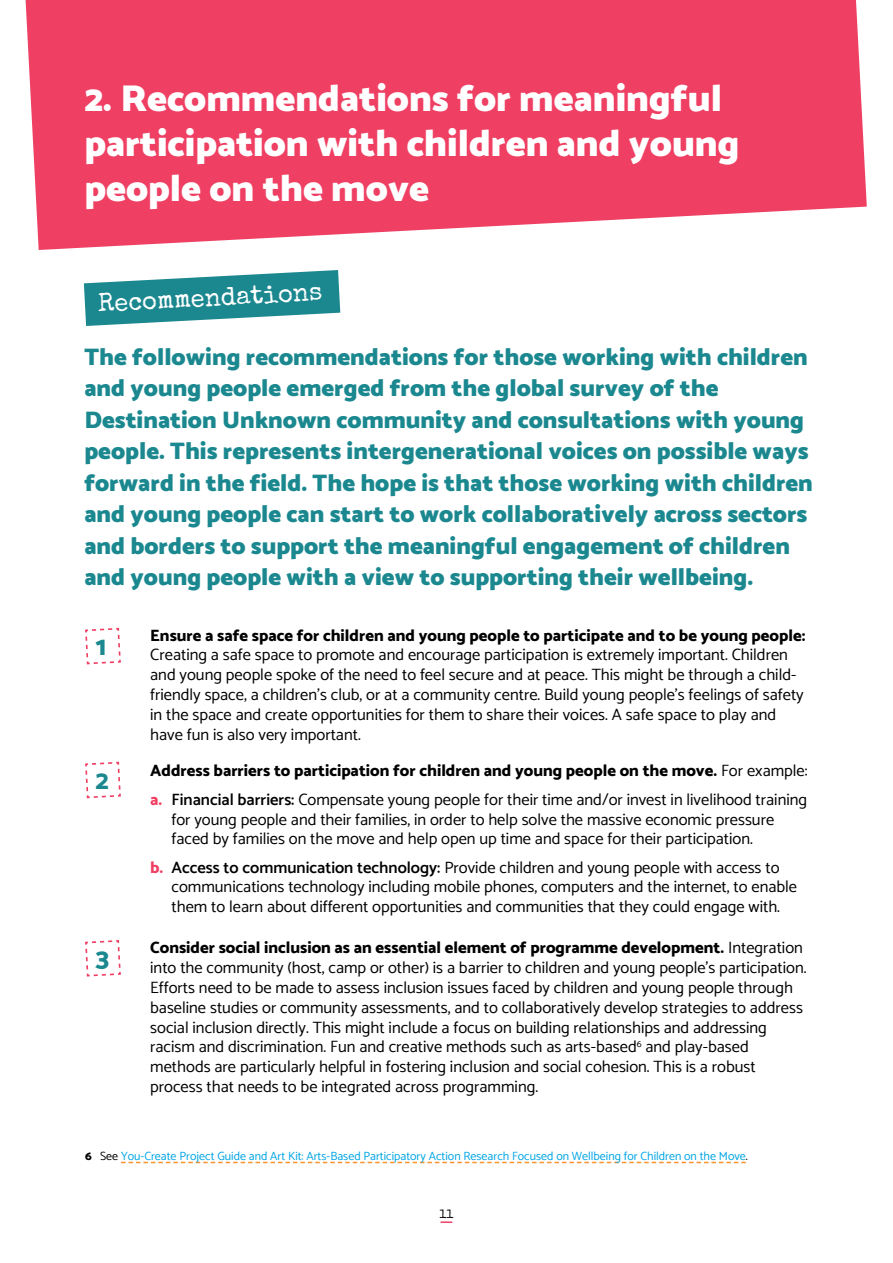
<style>
.page{position:relative;width:893px;height:1263px;background:#fff}
.page>*{position:absolute;margin:0;border:0;box-sizing:border-box;transform-origin:0 0}
.t1{font:900 37.5px/45px "Catamaran";color:#fff}
.body{font:800 27px "Catamaran";color:#1b8890}
.t2{font:25.5px "Special Elite";color:#fff}
.large_text{font:900 24px/31.5px "Catamaran";color:#1b8890}
.body-2{font:16.5px/19.8px "Catamaran";color:#000}
.body-3{font:800 16.5px "Catamaran";color:#000}
.source_text{font:12px "Catamaran";color:#00a5e4}
.t3{font:12px "Special Elite";color:#000}
.s1{font-weight:800}
.s2{font-weight:400}
.s3{font-weight:800;color:#ef4064}
.s4{font-weight:600}
.s5{font-weight:800;color:#000}
.s6{color:#000}
</style>
<div class="page">
<svg style="left:441px;top:1221px;width:11px;height:2px"></svg>
<svg style="left:26px;top:0;width:841px;height:250px;background:#f05273"></svg>
<svg style="left:84px;top:270px;width:256px;height:56px"></svg>
<svg style="left:85px;top:627px;width:36px;height:38px"></svg>
<svg style="left:85px;top:761px;width:36px;height:38px"></svg>
<svg style="left:85px;top:940px;width:36px;height:37px"></svg>
<svg style="left:121px;top:1162px;width:625px;height:1px"></svg>
<h1 class="t1" style="left:84px;top:75px;width:657px">2. Recommendations for meaningful participation with children and young people on the move</h1>
<h2 class="t2" style="left:97px;top:287px;width:226px;rotate:-3deg">Recommendations</h2>
<p class="large_text" style="left:84px;top:340px;width:730px">The following recommendations for those working with children and young people emerged from the global survey of the Destination Unknown community and consultations with young people. This represents intergenerational voices on possible ways forward in the field. The hope is that those working with children and young people can start to work collaboratively across sectors and borders to support the meaningful engagement of children and young people with a view to supporting their wellbeing.</p>
<p class="body-2" style="left:150px;top:625px;width:657px"><span class="s1">Ensure a safe space for children and young people to participate and to be young people:<br></span>Creating a safe space to promote and encourage participation is extremely important. Children and young people spoke of the need to feel secure and at peace. This might be through a child&shy;friendly space, a children’s club, or at a community centre. Build young people’s feelings of safety in the space and create opportunities for them to share their voices. A safe space to play and have fun is also very important.</p>
<p class="body-3" style="left:150px;top:758px;width:659px">Address barriers to participation for children and young people on the move. <span class="s2">For example:</span></p>
<p class="body-2" style="left:171px;top:789px;width:637px;text-indent:-21px"><span class="s3">a.</span> <span class="s4">Financial barriers:</span> Compensate young people for their time and/or invest in livelihood training for young people and their families, in order to help solve the massive economic pressure faced by families on the move and help open up time and space for their participation.</p>
<p class="body-2" style="left:171px;top:857px;width:627px;text-indent:-21px"><span class="s3">b.</span> <span class="s4">Access to communication technology:</span> Provide children and young people with access to communications technology including mobile phones, computers and the internet, to enable them to learn about different opportunities and communities that they could engage with.</p>
<p class="body-2" style="left:150px;top:937px;width:658px"><span class="s1">Consider social inclusion as an essential element of programme development.</span> Integration into the community (host, camp or other) is a barrier to children and young people’s participation.<br>Efforts need to be made to assess inclusion issues faced by children and young people through baseline studies or community assessments, and to collaboratively develop strategies to address social inclusion directly. This might include a focus on building relationships and addressing racism and discrimination. Fun and creative methods such as arts-based<sup>6</sup> and play-based methods are particularly helpful in fostering inclusion and social cohesion. This is a robust process that needs to be integrated across programming.</p>
<p class="body" style="left:96px;top:625px;width:12px">1</p>
<p class="body" style="left:96px;top:759px;width:15px">2</p>
<p class="body" style="left:96px;top:937px;width:15px">3</p>
<p class="source_text" style="left:85px;top:1146px;width:664px"><span class="s5">6</span> <span class="s6">See</span> You-Create Project Guide and Art Kit: Arts-Based Participatory Action Research Focused on Wellbeing for Children on the Move<span class="s6">.</span></p>
<p class="t3" style="left:440px;top:1206px;width:15px">11</p>
</div>
